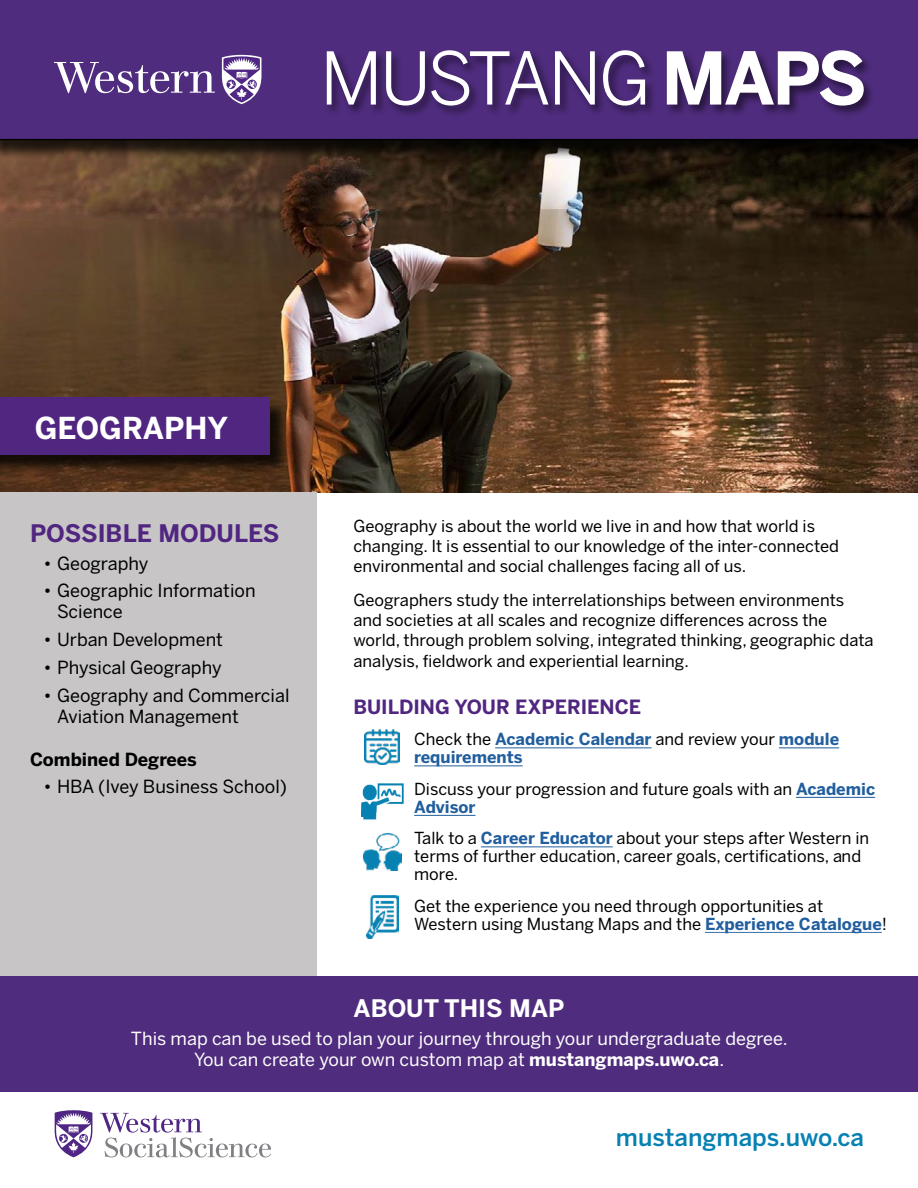
<style>
.page{position:relative;width:918px;height:1188px;background:#fff}
.page>*{position:absolute;margin:0;border:0;box-sizing:border-box;transform-origin:0 0}
.t1{font:72px "Benton Sans";letter-spacing:-.05em;color:#fff}
.t2{font:700 30px "Benton Sans";color:#fff}
.t3{font:500 24px "Benton Sans";color:#0681b2}
.t4{font:700 24px "Benton Sans";color:#502680}
.t5{font:700 24px "Benton Sans";color:#fff}
.t6{font:700 19.5px "Benton Sans";color:#502680}
.t7{font:18px/21px "Benton Sans";color:#000}
.t8{font:18px/21px "Benton Sans";color:#fff;text-align:center}
.t9{font:700 18px "Benton Sans";color:#000}
.t10{font:16.5px/20.2px "Benton Sans";color:#000}
.t11{font:700 16.5px/18px "Benton Sans";color:#215e9e}
.s1{font-weight:700}
.s2{font-weight:400;color:#000}
.s3{font-weight:700;color:#215e9e}
</style>
<div class="page">
<img style="left:0;top:159px;width:918px;height:334px">
<div style="left:0;top:400px;width:289px;height:74px;background:#000;opacity:.75"></div>
<div style="left:0;top:398px;width:270px;height:57px;background:#502680"></div>
<div style="left:0;top:0;width:918px;height:159px;background:#000;opacity:.75"></div>
<div style="left:0;top:0;width:918px;height:140px;background:#4f2c7d"></div>
<div style="left:325px;top:49px;width:551px;height:69px;background:#000;opacity:.5"></div>
<div style="left:0;top:492px;width:316px;height:489px;background:#c7c5c5"></div>
<div style="left:0;top:976px;width:918px;height:116px;background:#4f2c7d"></div>
<hr style="left:705px;top:932px;width:177px;height:1px;background:#215e9e">
<hr style="left:481px;top:846px;width:132px;height:1px;background:#215e9e">
<hr style="left:414px;top:815px;width:61px;height:1px;background:#215e9e">
<hr style="left:796px;top:797px;width:79px;height:1px;background:#215e9e">
<hr style="left:414px;top:765px;width:109px;height:1px;background:#215e9e">
<hr style="left:779px;top:747px;width:60px;height:1px;background:#215e9e">
<hr style="left:495px;top:747px;width:157px;height:1px;background:#215e9e">
<svg style="left:54px;top:62px;width:161px;height:31px"></svg>
<svg style="left:222px;top:55px;width:39px;height:49px"></svg>
<svg style="left:100px;top:1113px;width:171px;height:44px"></svg>
<svg style="left:55px;top:1110px;width:38px;height:47px"></svg>
<img style="left:364px;top:833px;width:37px;height:38px">
<img style="left:365px;top:730px;width:35px;height:34px">
<img style="left:362px;top:783px;width:41px;height:37px">
<img style="left:366px;top:895px;width:32px;height:44px">
<h1 class="t1" style="left:320px;top:36px;width:549px">MUSTANG <span class="s1">MAPS</span></h1>
<h2 class="t2" style="left:35px;top:410px;width:195px">GEOGRAPHY</h2>
<h3 class="t4" style="left:30px;top:519px;width:251px">POSSIBLE MODULES</h3>
<p class="t7" style="left:44px;top:552px;width:107px">• Geography</p>
<p class="t7" style="left:57px;top:580px;width:200px;text-indent:-14px">• Geographic Information<br>Science</p>
<p class="t7" style="left:44px;top:629px;width:181px">• Urban Development</p>
<p class="t7" style="left:44px;top:657px;width:180px">• Physical Geography</p>
<p class="t7" style="left:57px;top:684px;width:234px;text-indent:-14px">• Geography and Commercial<br>Aviation Management</p>
<p class="t9" style="left:30px;top:748px;width:168px">Combined Degrees</p>
<p class="t7" style="left:44px;top:776px;width:245px">• HBA (Ivey Business School)</p>
<p class="t10" style="left:353px;top:515px;width:487px">Geography is about the world we live in and how that world is changing. It is essential to our knowledge of the inter-connected environmental and social challenges facing all of us.</p>
<p class="t10" style="left:353px;top:589px;width:522px">Geographers study the interrelationships between environments and societies at all scales and recognize differences across the world, through problem solving, integrated thinking, geographic data analysis, fieldwork and experiential learning.</p>
<p class="t6" style="left:353px;top:695px;width:289px">BUILDING YOUR EXPERIENCE</p>
<p class="t11" style="left:414px;top:730px;width:427px"><span class="s2">Check the</span> Academic Calendar <span class="s2">and review your</span> module requirements</p>
<p class="t10" style="left:414px;top:780px;width:463px;line-height:18px">Discuss your progression and future goals with an <span class="s3">Academic<br>Advisor</span></p>
<p class="t10" style="left:414px;top:829px;width:457px;line-height:18px">Talk to a <span class="s3">Career Educator</span> about your steps after Western in terms of further education, career goals, certifications, and more.</p>
<p class="t10" style="left:414px;top:897px;width:475px;line-height:18px">Get the experience you need through opportunities at<br>Western using Mustang Maps and the <span class="s3">Experience Catalogue</span>!</p>
<h3 class="t5" style="left:354px;top:994px;width:212px">ABOUT THIS MAP</h3>
<p class="t8" style="left:131px;top:1028px;width:658px">This map can be used to plan your journey through your undergraduate degree.<br>You can create your own custom map at <span class="s1">mustangmaps.uwo.ca</span>.</p>
<h3 class="t3" style="left:616px;top:1123px;width:250px">mustangmaps.uwo.ca</h3>
</div>
